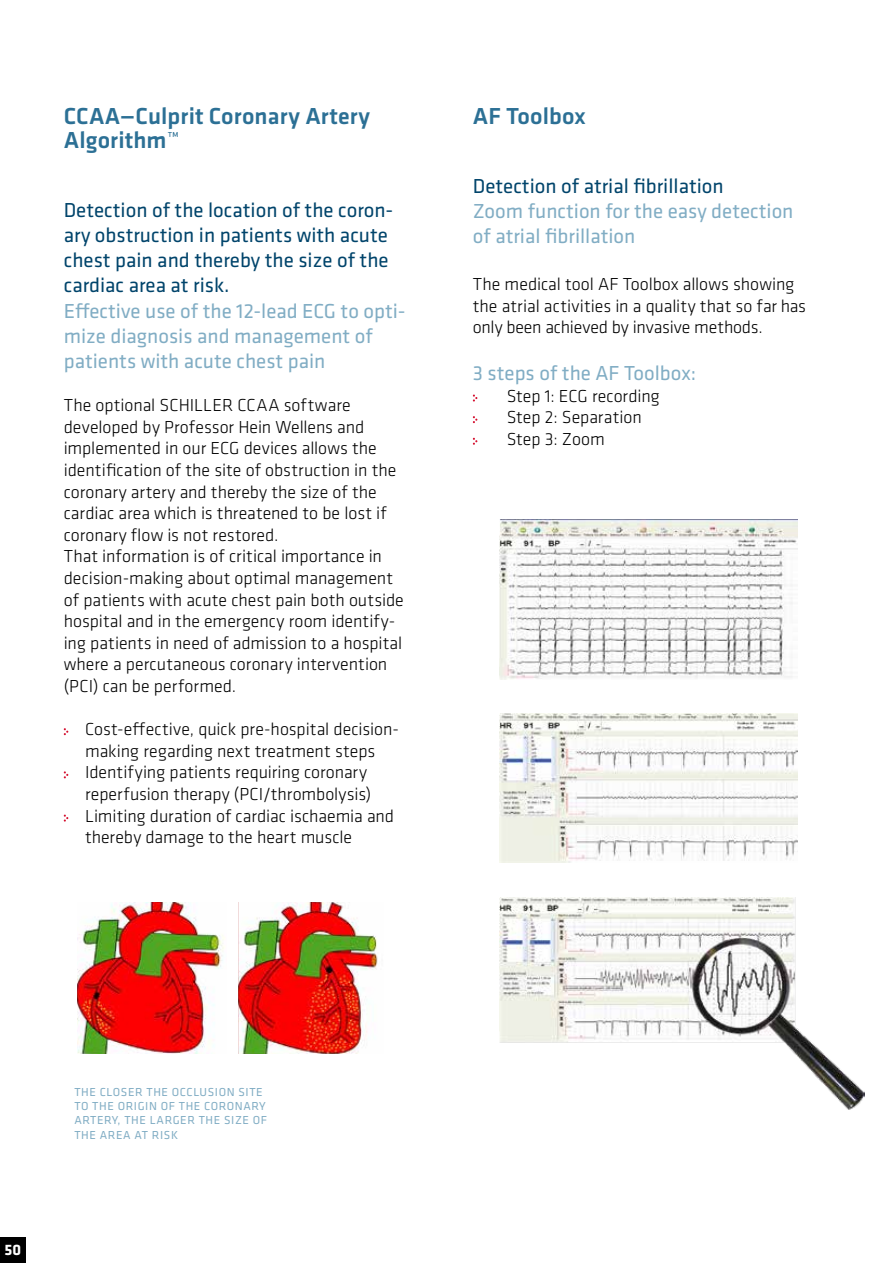
<style>
.page{position:relative;width:893px;height:1263px;background:#fff}
.page>*{position:absolute;margin:0;border:0;box-sizing:border-box;transform-origin:0 0}
.t1{font:500 24px/24px "Klavika";letter-spacing:.005em;color:#2c7095}
.t2{font:21px/25.2px "Klavika";color:#81adc4}
.t3{font:21px/25.2px "Klavika";color:#00446b}
.t4{font:300 18px/21.6px "Klavika";color:#000}
.t5{font:700 15.75px "Klavika";color:#fff}
.t6{font:12px/14.4px "Klavika";letter-spacing:.05em;color:#81adc4}
.s1{font-weight:300}
</style>
<div class="page">
<img style="left:499px;top:897px;width:366px;height:213px">
<img style="left:499px;top:520px;width:298px;height:159px">
<img style="left:499px;top:714px;width:298px;height:148px">
<hr style="left:892px;top:0;width:1px;height:1218px;background:#00446b">
<img style="left:78px;top:903px;width:146px;height:150px">
<img style="left:239px;top:903px;width:139px;height:150px">
<svg style="left:64px;top:728px;width:4px;height:7px"></svg>
<svg style="left:64px;top:771px;width:4px;height:7px"></svg>
<svg style="left:64px;top:814px;width:4px;height:8px"></svg>
<svg style="left:473px;top:394px;width:4px;height:8px"></svg>
<svg style="left:473px;top:416px;width:4px;height:7px"></svg>
<svg style="left:473px;top:438px;width:4px;height:7px"></svg>
<div style="left:0;top:1237px;width:25px;height:26px;background:#000"></div>
<h1 class="t1" style="left:64px;top:104px;width:308px">CCAA—Culprit Coronary Artery<br>Algorithm<span class="s1">™</span></h1>
<p class="t3" style="left:64px;top:196px;width:331px">Detection of the location of the coron&shy;ary obstruction in patients with acute chest pain and thereby the size of the cardiac area at risk.</p>
<p class="t2" style="left:64px;top:297px;width:343px">Effective use of the 12-lead ECG to opti&shy;mize diagnosis and management of patients with acute chest pain</p>
<p class="t4" style="left:64px;top:394px;width:342px">The optional SCHILLER CCAA software developed by Professor Hein Wellens and implemented in our ECG devices allows the identification of the site of obstruction in the coronary artery and thereby the size of the cardiac area which is threatened to be lost if coronary flow is not restored.<br>That information is of critical importance in decision-making about optimal management of patients with acute chest pain both outside hospital and in the emergency room identify&shy;ing patients in need of admission to a hospital where a percutaneous coronary intervention (PCI) can be performed.</p>
<p class="t4" style="left:85px;top:718px;width:315px">Cost-effective, quick pre-hospital decision&shy;making regarding next treatment steps Identifying patients requiring coronary reperfusion therapy (PCI/thrombolysis)<br>Limiting duration of cardiac ischaemia and thereby damage to the heart muscle</p>
<h1 class="t1" style="left:473px;top:104px;width:115px">AF Toolbox</h1>
<p class="t3" style="left:473px;top:172px;width:252px">Detection of atrial fibrillation</p>
<p class="t2" style="left:473px;top:198px;width:322px">Zoom function for the easy detection of atrial fibrillation</p>
<p class="t4" style="left:473px;top:273px;width:335px">The medical tool AF Toolbox allows showing the atrial activities in a quality that so far has only been achieved by invasive methods.</p>
<p class="t2" style="left:473px;top:360px;width:225px">3 steps of the AF Toolbox:</p>
<p class="t4" style="left:507px;top:385px;width:154px">Step 1: ECG recording<br>Step 2: Separation<br>Step 3: Zoom</p>
<p class="t5" style="left:4px;top:1239px;width:18px">50</p>
<p class="t6" style="left:74px;top:1084px;width:194px">THE CLOSER THE OCCLUSION SITE<br>TO THE ORIGIN OF THE CORONARY<br>ARTERY, THE LARGER THE SIZE OF<br>THE AREA AT RISK</p>
</div>
